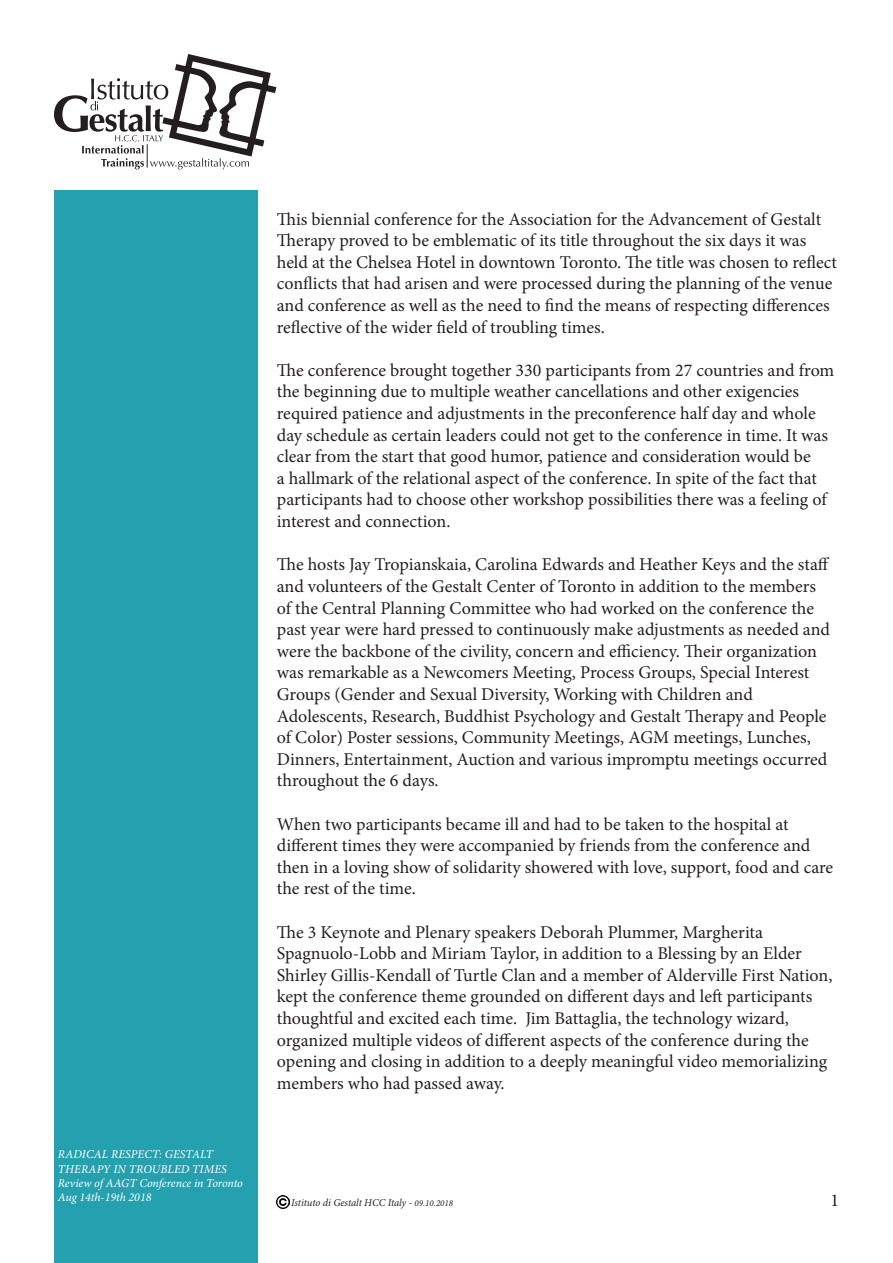
<style>
.page{position:relative;width:893px;height:1263px;background:#fff}
.page>*{position:absolute;margin:0;border:0;box-sizing:border-box;transform-origin:0 0}
.t1{font:18px/21.6px "Minion Pro";color:#231f20}
.t2{font:italic 12px/14.4px "Minion Pro";color:#fff}
.t3{font:italic 10.5px "Minion Pro";letter-spacing:-.01em;color:#231f20}
.s1{font-size:9px}
</style>
<div class="page">
<svg style="left:54px;top:54px;width:222px;height:115px"></svg>
<div style="left:54px;top:190px;width:203px;height:1073px;background:#25a0af"></div>
<svg style="left:277px;top:1195px;width:13px;height:13px"></svg>
<p class="t2" style="left:58px;top:1147px;width:187px">RADICAL RESPECT: GESTALT<br>THERAPY IN TROUBLED TIMES<br>Review of AAGT Conference in Toronto<br>Aug 14th-19th 2018</p>
<p class="t1" style="left:277px;top:208px;width:562px">This biennial conference for the Association for the Advancement of Gestalt Therapy proved to be emblematic of its title throughout the six days it was held at the Chelsea Hotel in downtown Toronto. The title was chosen to reflect conflicts that had arisen and were processed during the planning of the venue and conference as well as the need to find the means of respecting differences reflective of the wider field of troubling times.</p>
<p class="t1" style="left:277px;top:359px;width:559px">The conference brought together 330 participants from 27 countries and from the beginning due to multiple weather cancellations and other exigencies required patience and adjustments in the preconference half day and whole day schedule as certain leaders could not get to the conference in time. It was clear from the start that good humor, patience and consideration would be<br>a hallmark of the relational aspect of the conference. In spite of the fact that participants had to choose other workshop possibilities there was a feeling of interest and connection.</p>
<p class="t1" style="left:277px;top:554px;width:555px">The hosts Jay Tropianskaia, Carolina Edwards and Heather Keys and the staff and volunteers of the Gestalt Center of Toronto in addition to the members of the Central Planning Committee who had worked on the conference the past year were hard pressed to continuously make adjustments as needed and were the backbone of the civility, concern and efficiency. Their organization was remarkable as a Newcomers Meeting, Process Groups, Special Interest Groups (Gender and Sexual Diversity, Working with Children and Adolescents, Research, Buddhist Psychology and Gestalt Therapy and People of Color) Poster sessions, Community Meetings, AGM meetings, Lunches, Dinners, Entertainment, Auction and various impromptu meetings occurred throughout the 6 days.</p>
<p class="t1" style="left:277px;top:813px;width:558px">When two participants became ill and had to be taken to the hospital at different times they were accompanied by friends from the conference and then in a loving show of solidarity showered with love, support, food and care the rest of the time.</p>
<p class="t1" style="left:277px;top:921px;width:557px">The 3 Keynote and Plenary speakers Deborah Plummer, Margherita Spagnuolo-Lobb and Miriam Taylor, in addition to a Blessing by an Elder Shirley Gillis-Kendall of Turtle Clan and a member of Alderville First Nation, kept the conference theme grounded on different days and left participants thoughtful and excited each time. Jim Battaglia, the technology wizard, organized multiple videos of different aspects of the conference during the opening and closing in addition to a deeply meaningful video memorializing members who had passed away.</p>
<p class="t3" style="left:291px;top:1195px;width:163px">Istituto di Gestalt HCC Italy - <span class="s1">09.10.2018</span></p>
<p class="t1" style="left:830px;top:1189px;width:10px">1</p>
</div>
